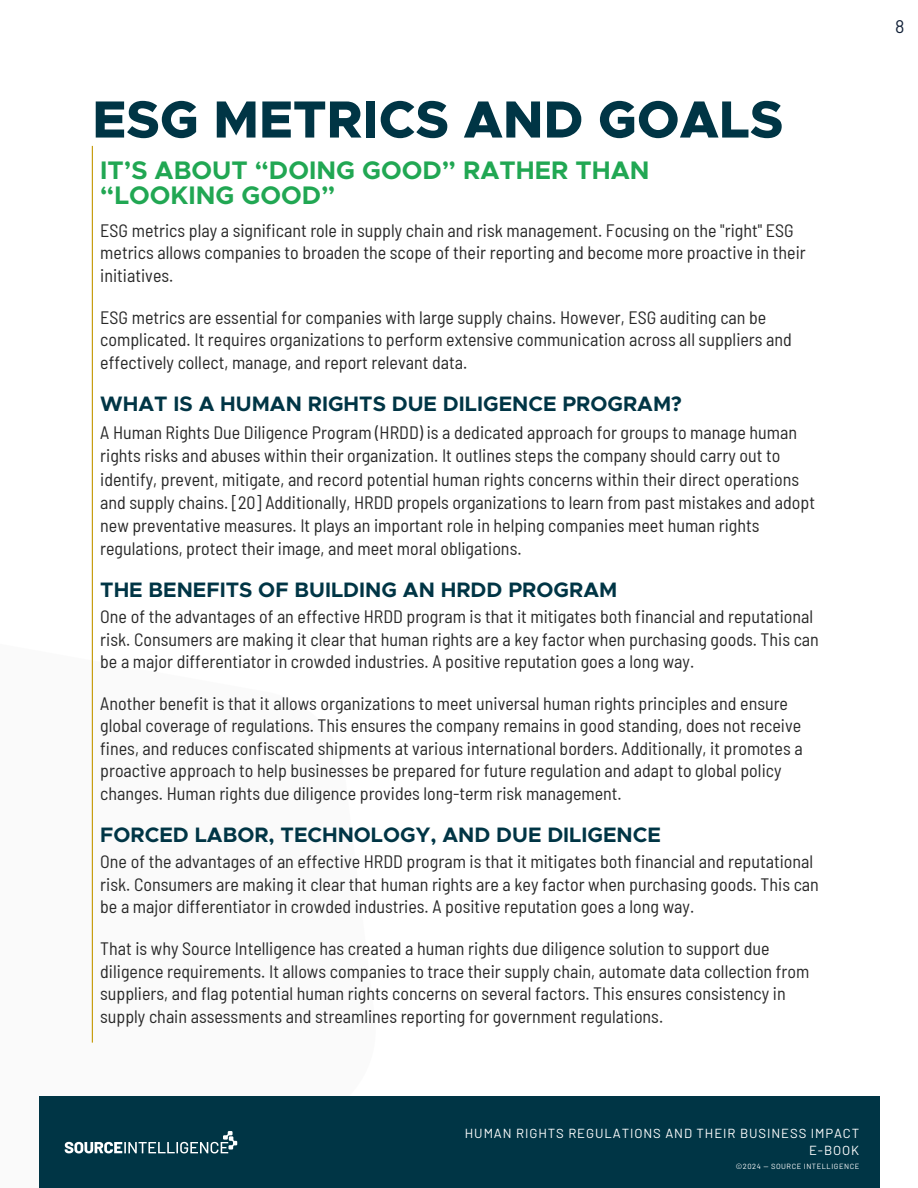
<style>
.page{position:relative;width:918px;height:1188px;background:#fff}
.page>*{position:absolute;margin:0;border:0;box-sizing:border-box;transform-origin:0 0}
.t1{font:800 52.5px "Metropolis";color:#003545}
.t2{font:700 25.5px/24.8px "Metropolis";color:#21a753}
.t3{font:700 21px "Metropolis";color:#003545}
.t4{font:semi-condensed 18px/22.5px "Barlow";color:#292929}
.t5{font:18px "Barlow";color:#112037}
.t6{font:13.05px/17.4px "Barlow";letter-spacing:.07em;color:#fff;text-align:right}
.t7{font:7.5px "Barlow";letter-spacing:.07em;color:#fff}
</style>
<div class="page">
<div style="left:39px;top:1096px;width:840px;height:92px;background:#003545"></div>
<svg style="left:65px;top:1131px;width:172px;height:22px"></svg>
<hr style="left:92px;top:146px;width:1px;height:897px;background:#c39700">
<h1 class="t1" style="left:92px;top:96px;width:693px">ESG METRICS AND GOALS</h1>
<p class="t2" style="left:100px;top:159px;width:551px">IT’S ABOUT “DOING GOOD” RATHER THAN “LOOKING GOOD”</p>
<h2 class="t4" style="left:100px;top:218px;width:707px">ESG metrics play a significant role in supply chain and risk management. Focusing on the "right" ESG metrics allows companies to broaden the scope of their reporting and become more proactive in their initiatives.</h2>
<h4 class="t4" style="left:100px;top:305px;width:693px">ESG metrics are essential for companies with large supply chains. However, ESG auditing can be complicated. It requires organizations to perform extensive communication across all suppliers and effectively collect, manage, and report relevant data.</h4>
<p class="t3" style="left:100px;top:395px;width:583px">WHAT IS A HUMAN RIGHTS DUE DILIGENCE PROGRAM?</p>
<h3 class="t4" style="left:100px;top:420px;width:716px;line-height:23.2px">A Human Rights Due Diligence Program (HRDD) is a dedicated approach for groups to manage human rights risks and abuses within their organization. It outlines steps the company should carry out to identify, prevent, mitigate, and record potential human rights concerns within their direct operations and supply chains. [20] Additionally, HRDD propels organizations to learn from past mistakes and adopt new preventative measures. It plays an important role in helping companies meet human rights regulations, protect their image, and meet moral obligations.</h3>
<h4 class="t3" style="left:100px;top:580px;width:519px">THE BENEFITS OF BUILDING AN HRDD PROGRAM</h4>
<p class="t4" style="left:100px;top:605px;width:720px">One of the advantages of an effective HRDD program is that it mitigates both financial and reputational risk. Consumers are making it clear that human rights are a key factor when purchasing goods. This can be a major differentiator in crowded industries. A positive reputation goes a long way.</p>
<h3 class="t4" style="left:100px;top:691px;width:704px">Another benefit is that it allows organizations to meet universal human rights principles and ensure global coverage of regulations. This ensures the company remains in good standing, does not receive fines, and reduces confiscated shipments at various international borders. Additionally, it promotes a proactive approach to help businesses be prepared for future regulation and adapt to global policy changes. Human rights due diligence provides long-term risk management.</h3>
<h5 class="t3" style="left:100px;top:826px;width:562px">FORCED LABOR, TECHNOLOGY, AND DUE DILIGENCE</h5>
<p class="t4" style="left:100px;top:850px;width:720px">One of the advantages of an effective HRDD program is that it mitigates both financial and reputational risk. Consumers are making it clear that human rights are a key factor when purchasing goods. This can be a major differentiator in crowded industries. A positive reputation goes a long way.</p>
<p class="t4" style="left:100px;top:937px;width:711px">That is why Source Intelligence has created a human rights due diligence solution to support due diligence requirements. It allows companies to trace their supply chain, automate data collection from suppliers, and flag potential human rights concerns on several factors. This ensures consistency in supply chain assessments and streamlines reporting for government regulations.</p>
<p class="t5" style="left:895px;top:15px;width:11px">8</p>
<h4 class="t6" style="left:465px;top:1124px;width:396px">HUMAN RIGHTS REGULATIONS AND THEIR BUSINESS IMPACT<br>E-BOOK</h4>
<h3 class="t7" style="left:736px;top:1161px;width:125px">©2024 — SOURCE INTELLIGENCE</h3>
</div>
